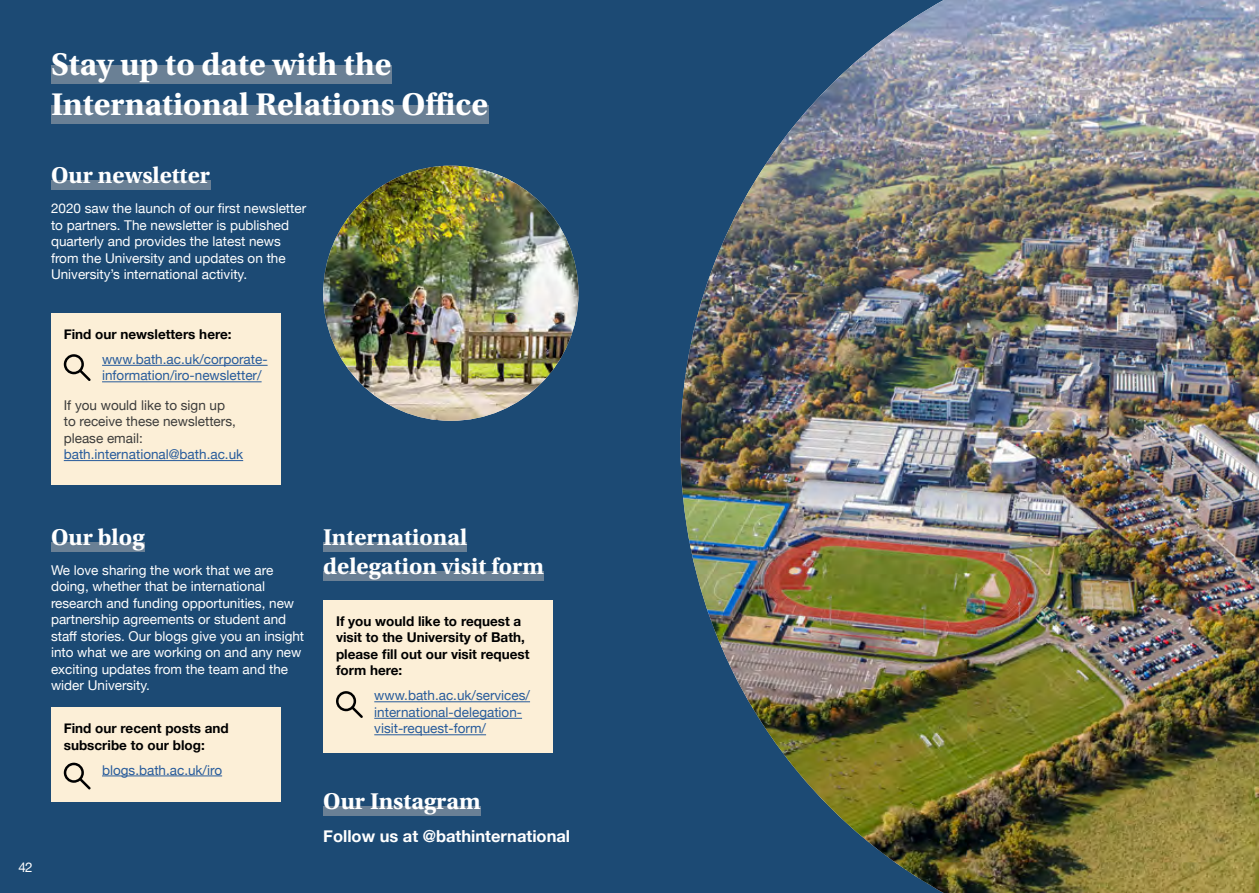
<style>
.page{position:relative;width:1259px;height:893px;background:#1c4a74}
.page>*{position:absolute;margin:0;border:0;box-sizing:border-box;transform-origin:0 0}
.t1{font:700 33px "Utopia Std";color:#fff}
.H2{font:700 24px "Utopia Std";color:#fff}
.H2_Sub_Header{font:700 16.5px "Helvetica Neue";color:#fff}
.p_Body_Copy{font:13.5px/16.5px "Helvetica Neue";color:#fff}
.p_Body_Copy-2{font:700 13.5px/16.5px "Helvetica Neue";color:#000}
.p_Body_Copy-3{font:13.5px/16.5px "Helvetica Neue";color:#275b9b}
.p_Body_Copy-4{font:13.5px/16.5px "Helvetica Neue";color:#3c3c3b}
.s1{color:#275b9b}
</style>
<div class="page">
<div style="left:51px;top:66px;width:341px;height:18px;background:#6a8095"></div>
<div style="left:51px;top:106px;width:437px;height:18px;background:#6a8095"></div>
<div style="left:51px;top:181px;width:159px;height:9px;background:#6a8095"></div>
<img style="left:323px;top:166px;width:255px;height:255px;border-radius:128px">
<div style="left:51px;top:313px;width:230px;height:172px;background:#fcefd7"></div>
<hr style="left:102px;top:365px;width:166px;height:1px;background:#275b9b">
<hr style="left:102px;top:381px;width:160px;height:1px;background:#275b9b">
<hr style="left:64px;top:460px;width:179px;height:1px;background:#275b9b">
<div style="left:51px;top:542px;width:94px;height:9px;background:#6a8095"></div>
<div style="left:51px;top:707px;width:230px;height:95px;background:#fcefd7"></div>
<hr style="left:102px;top:776px;width:120px;height:1px;background:#275b9b">
<div style="left:323px;top:542px;width:144px;height:9px;background:#6a8095"></div>
<div style="left:323px;top:571px;width:221px;height:9px;background:#6a8095"></div>
<div style="left:323px;top:600px;width:230px;height:153px;background:#fcefd7"></div>
<hr style="left:374px;top:701px;width:156px;height:1px;background:#275b9b">
<hr style="left:374px;top:718px;width:148px;height:1px;background:#275b9b">
<hr style="left:374px;top:734px;width:112px;height:1px;background:#275b9b">
<div style="left:323px;top:806px;width:157px;height:9px;background:#6a8095"></div>
<img style="left:680px;top:0;width:579px;height:893px">
<svg style="left:64px;top:763px;width:27px;height:26px"></svg>
<svg style="left:64px;top:354px;width:27px;height:27px"></svg>
<svg style="left:336px;top:691px;width:27px;height:27px"></svg>
<h1 class="t1" style="left:51px;top:45px;width:342px">Stay up to date with the</h1>
<h1 class="t1" style="left:51px;top:85px;width:439px">International Relations Office</h1>
<h1 class="H2" style="left:51px;top:161px;width:161px">Our newsletter</h1>
<p class="p_Body_Copy" style="left:51px;top:201px;width:257px">2020 saw the launch of our first newsletter to partners. The newsletter is published quarterly and provides the latest news from the University and updates on the University’s international activity.</p>
<p class="p_Body_Copy-2" style="left:64px;top:326px;width:169px">Find our newsletters here:</p>
<p class="p_Body_Copy-3" style="left:102px;top:352px;width:167px">www.bath.ac.uk/corporate&shy;information/iro-newsletter/</p>
<p class="p_Body_Copy-4" style="left:64px;top:397px;width:181px">If you would like to sign up<br>to receive these newsletters, please email: <span class="s1">bath.international@bath.ac.uk</span></p>
<h1 class="H2" style="left:51px;top:523px;width:95px">Our blog</h1>
<p class="p_Body_Copy" style="left:51px;top:562px;width:255px">We love sharing the work that we are doing, whether that be international research and funding opportunities, new partnership agreements or student and staff stories. Our blogs give you an insight into what we are working on and any new exciting updates from the team and the wider University.</p>
<p class="p_Body_Copy-2" style="left:64px;top:720px;width:167px">Find our recent posts and subscribe to our blog:</p>
<p class="p_Body_Copy-3" style="left:102px;top:762px;width:122px">blogs.bath.ac.uk/iro</p>
<p class="p_Body_Copy" style="left:18px;top:860px;width:16px">42</p>
<h1 class="H2" style="left:323px;top:523px;width:145px">International</h1>
<h1 class="H2" style="left:323px;top:552px;width:222px">delegation visit form</h1>
<p class="p_Body_Copy-2" style="left:336px;top:613px;width:195px">If you would like to request a visit to the University of Bath, please fill out our visit request form here:</p>
<p class="p_Body_Copy-3" style="left:374px;top:688px;width:157px">www.bath.ac.uk/services/ international-delegation&shy;visit-request-form/</p>
<h1 class="H2" style="left:323px;top:787px;width:159px">Our Instagram</h1>
<h2 class="H2_Sub_Header" style="left:323px;top:823px;width:248px">Follow us at @bathinternational</h2>
</div>
